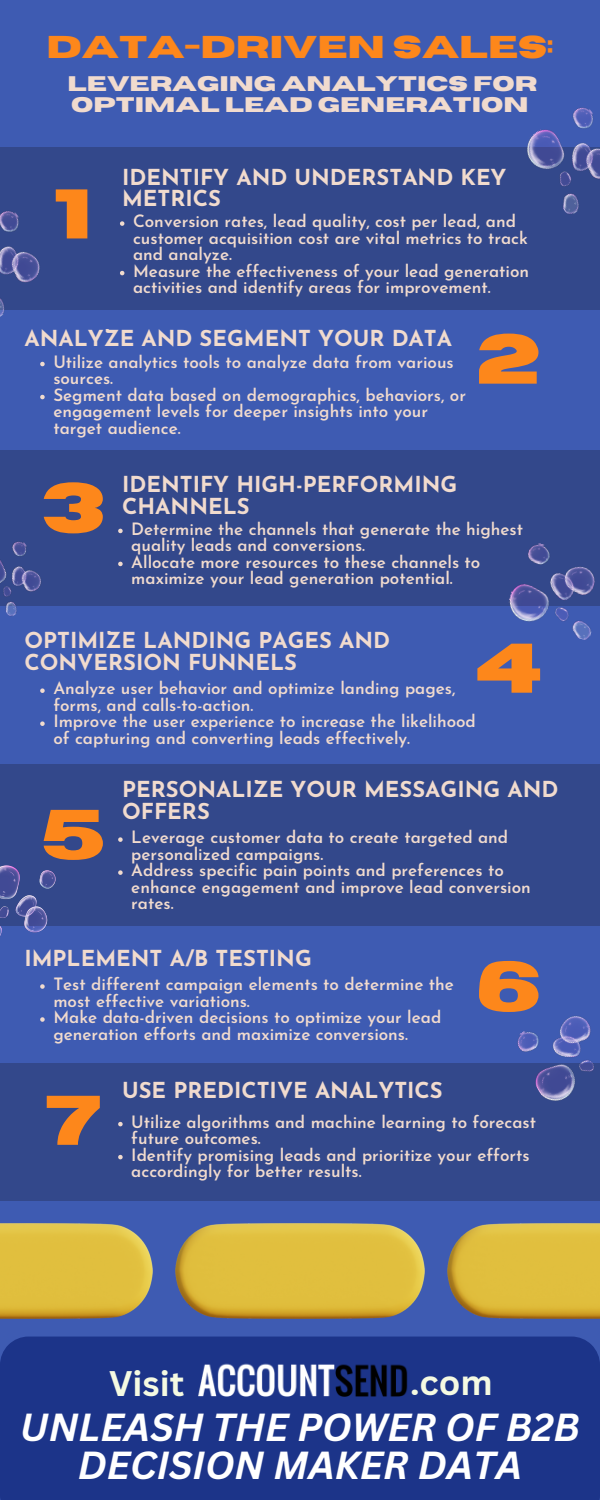
<style>
.page{position:relative;width:600px;height:1500px;background:#3e5bb2}
.page>*{position:absolute;margin:0;border:0;box-sizing:border-box;transform-origin:0 0}
.t1{font:700 70px "Horizon";color:#fd871b}
.t2{font:italic 700 38.1px/38.2px "Canva Sans";color:#fff;text-align:center}
.t3{font:700 34.6px "Canva Sans";color:#f5fae2}
.t4{font:700 31.4px "Horizon";color:#fd871b}
.t5{font:700 22px/21.8px "Josefin Sans";color:#f1dbce}
.t6{font:700 21px/21px "Horizon";color:#f1dbce}
.t7{font:600 17px/16.5px "Josefin Sans";color:#f1dbce}
</style>
<div class="page">
<div style="left:0;top:147px;width:600px;height:162px;background:#33488b"></div>
<div style="left:0;top:450px;width:600px;height:155px;background:#33488b"></div>
<div style="left:0;top:764px;width:600px;height:161px;background:#33488b"></div>
<div style="left:0;top:1063px;width:600px;height:138px;background:#33488b"></div>
<div style="left:0;top:1337px;width:600px;height:163px;background:#1c3489"></div>
<img style="left:198px;top:1358px;width:211px;height:57px">
<img style="left:0;top:866px;width:55px;height:70px">
<svg style="left:118px;top:529px;width:5px;height:4px"></svg>
<svg style="left:118px;top:562px;width:5px;height:4px"></svg>
<img style="left:517px;top:1016px;width:77px;height:85px">
<img style="left:504px;top:543px;width:96px;height:97px">
<img style="left:527px;top:107px;width:73px;height:107px">
<img style="left:0;top:211px;width:60px;height:106px">
<img style="left:0;top:541px;width:56px;height:75px">
<img style="left:176px;top:1223px;width:248px;height:96px">
<svg style="left:120px;top:221px;width:4px;height:5px"></svg>
<svg style="left:120px;top:271px;width:4px;height:4px"></svg>
<svg style="left:40px;top:362px;width:5px;height:4px"></svg>
<svg style="left:40px;top:395px;width:5px;height:4px"></svg>
<svg style="left:40px;top:688px;width:5px;height:5px"></svg>
<svg style="left:40px;top:721px;width:5px;height:5px"></svg>
<svg style="left:40px;top:984px;width:5px;height:5px"></svg>
<svg style="left:40px;top:1017px;width:5px;height:5px"></svg>
<svg style="left:118px;top:837px;width:5px;height:5px"></svg>
<svg style="left:118px;top:870px;width:5px;height:5px"></svg>
<svg style="left:118px;top:1122px;width:5px;height:4px"></svg>
<svg style="left:118px;top:1155px;width:5px;height:4px"></svg>
<img style="left:0;top:1223px;width:153px;height:96px">
<img style="left:447px;top:1223px;width:153px;height:96px">
<p class="t4" style="left:47px;top:31px;width:508px">DATA-DRIVEN SALES:</p>
<p class="t6" style="left:68px;top:74px;width:471px">LEVERAGING ANALYTICS FOR<br>OPTIMAL LEAD GENERATION</p>
<p class="t1" style="left:54px;top:180px;width:41px">1</p>
<p class="t5" style="left:122px;top:168px;width:386px">IDENTIFY AND UNDERSTAND KEY<br>METRICS</p>
<p class="t7" style="left:133px;top:215px;width:396px">Conversion rates, lead quality, cost per lead, and customer acquisition cost are vital metrics to track and analyze.</p>
<p class="t7" style="left:133px;top:264px;width:398px">Measure the effectiveness of your lead generation activities and identify areas for improvement.</p>
<p class="t5" style="left:24px;top:329px;width:429px">ANALYZE AND SEGMENT YOUR DATA</p>
<p class="t7" style="left:53px;top:355px;width:402px">Utilize analytics tools to analyze data from various sources.</p>
<p class="t7" style="left:53px;top:388px;width:414px">Segment data based on demographics, behaviors, or engagement levels for deeper insights into your target audience.</p>
<p class="t1" style="left:476px;top:325px;width:66px">2</p>
<p class="t1" style="left:41px;top:474px;width:66px">3</p>
<p class="t5" style="left:122px;top:476px;width:337px">IDENTIFY HIGH-PERFORMING<br>CHANNELS</p>
<p class="t7" style="left:131px;top:522px;width:393px">Determine the channels that generate the highest quality leads and conversions.</p>
<p class="t7" style="left:131px;top:555px;width:351px">Allocate more resources to these channels to maximize your lead generation potential.</p>
<p class="t5" style="left:24px;top:632px;width:367px">OPTIMIZE LANDING PAGES AND<br>CONVERSION FUNNELS</p>
<p class="t1" style="left:475px;top:634px;width:68px">4</p>
<p class="t7" style="left:53px;top:682px;width:404px">Analyze user behavior and optimize landing pages, forms, and calls-to-action.</p>
<p class="t7" style="left:53px;top:715px;width:424px">Improve the user experience to increase the likelihood of capturing and converting leads effectively.</p>
<p class="t1" style="left:41px;top:800px;width:66px">5</p>
<p class="t5" style="left:122px;top:780px;width:438px">PERSONALIZE YOUR MESSAGING AND<br>OFFERS</p>
<p class="t7" style="left:131px;top:831px;width:378px">Leverage customer data to create targeted and personalized campaigns.</p>
<p class="t7" style="left:131px;top:864px;width:401px">Address specific pain points and preferences to enhance engagement and improve lead conversion rates.</p>
<p class="t5" style="left:24px;top:950px;width:289px">IMPLEMENT A/B TESTING</p>
<p class="t7" style="left:53px;top:978px;width:402px">Test different campaign elements to determine the most effective variations.</p>
<p class="t7" style="left:53px;top:1011px;width:389px">Make data-driven decisions to optimize your lead generation efforts and maximize conversions.</p>
<p class="t1" style="left:476px;top:952px;width:66px">6</p>
<p class="t1" style="left:45px;top:1086px;width:59px">7</p>
<p class="t5" style="left:122px;top:1081px;width:322px">USE PREDICTIVE ANALYTICS</p>
<p class="t7" style="left:131px;top:1115px;width:406px">Utilize algorithms and machine learning to forecast future outcomes.</p>
<p class="t7" style="left:131px;top:1148px;width:400px">Identify promising leads and prioritize your efforts accordingly for better results.</p>
<p class="t3" style="left:109px;top:1359px;width:77px">Visit</p>
<p class="t3" style="left:410px;top:1359px;width:84px">.com</p>
<p class="t2" style="left:20px;top:1407px;width:562px">UNLEASH THE POWER OF B2B<br>DECISION MAKER DATA</p>
</div>
